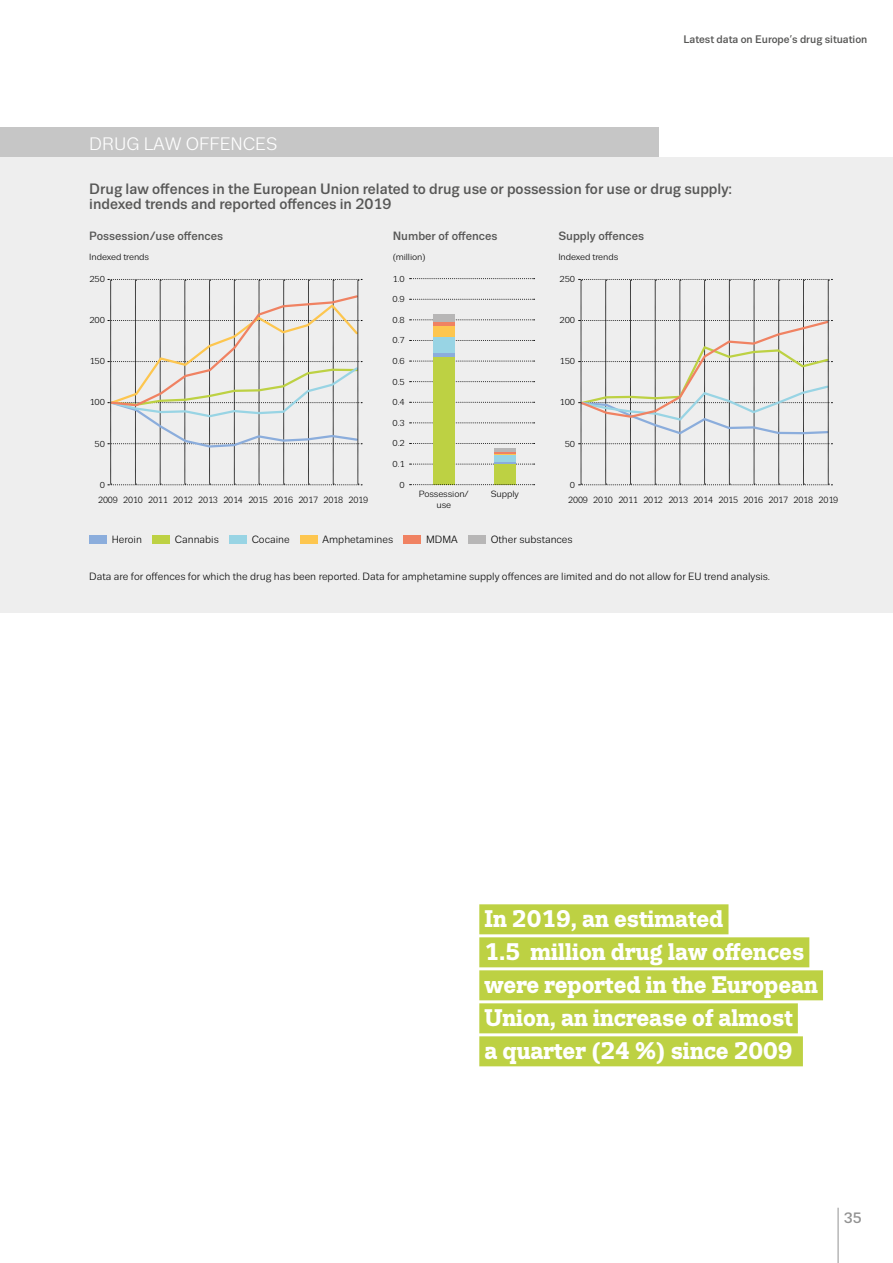
<style>
.page{position:relative;width:893px;height:1263px;background:#fff}
.page>*{position:absolute;margin:0;border:0;box-sizing:border-box;transform-origin:0 0}
.citation{font:700 24px/33px "Trivia Slab";color:#fff}
.picture_number__grey{font:18px "Trivia Sans";color:#fff}
.infographs_name{font:500 15px/15px "Trivia Sans";color:#575756}
.t1{font:500 15px "Trivia Sans";color:#929292}
.picture_name{font:500 12px "Trivia Sans";color:#575756}
.t2{font:500 10.95px "Trivia Sans";color:#575756}
.picture_description{font:10.5px "Trivia Sans";color:#000}
.graph_legend{font:9px "Trivia Sans";letter-spacing:-.02em;color:#000;scale:.96 1}
.graph_legend-2{font:9px/10.5px "Trivia Sans";letter-spacing:-.02em;color:#000;text-align:center;scale:1.04 1}
.graph_legend-3{font:8.7px "Trivia Sans";letter-spacing:-.01em;color:#000;scale:1.04 1}
</style>
<div class="page">
<div style="left:0;top:157px;width:893px;height:455px;background:#eee"></div>
<hr style="left:838px;top:1208px;width:1px;height:55px;background:#929292">
<div style="left:0;top:128px;width:658px;height:29px;background:#c6c6c6"></div>
<svg style="left:410px;top:402px;width:125px;height:1px"></svg>
<svg style="left:410px;top:320px;width:125px;height:1px"></svg>
<svg style="left:410px;top:464px;width:125px;height:1px"></svg>
<svg style="left:410px;top:381px;width:125px;height:1px"></svg>
<svg style="left:410px;top:299px;width:125px;height:1px"></svg>
<svg style="left:410px;top:443px;width:125px;height:1px"></svg>
<svg style="left:410px;top:361px;width:125px;height:1px"></svg>
<svg style="left:410px;top:278px;width:125px;height:1px"></svg>
<svg style="left:410px;top:423px;width:125px;height:1px"></svg>
<svg style="left:410px;top:340px;width:125px;height:1px"></svg>
<div style="left:89px;top:535px;width:17px;height:9px;background:#8baddc"></div>
<div style="left:152px;top:535px;width:18px;height:9px;background:#bdd143"></div>
<div style="left:229px;top:535px;width:18px;height:9px;background:#98d4e4"></div>
<div style="left:300px;top:535px;width:17px;height:9px;background:#fdc64f"></div>
<div style="left:404px;top:535px;width:17px;height:9px;background:#f08262"></div>
<div style="left:468px;top:535px;width:17px;height:9px;background:#b7b6b6"></div>
<div style="left:494px;top:464px;width:21px;height:21px;background:#bdd143"></div>
<hr style="left:494px;top:462px;width:21px;height:2px;background:#8baddc">
<div style="left:494px;top:455px;width:21px;height:7px;background:#98d4e4"></div>
<hr style="left:494px;top:453px;width:21px;height:2px;background:#fdc64f">
<svg style="left:494px;top:452px;width:21px;height:1px"></svg>
<hr style="left:494px;top:448px;width:21px;height:4px;background:#b7b6b6">
<div style="left:433px;top:357px;width:21px;height:128px;background:#bdd143"></div>
<div style="left:433px;top:352px;width:21px;height:5px;background:#8baddc"></div>
<div style="left:433px;top:337px;width:21px;height:15px;background:#98d4e4"></div>
<div style="left:433px;top:325px;width:21px;height:12px;background:#fdc64f"></div>
<hr style="left:433px;top:322px;width:21px;height:3px;background:#f08262">
<div style="left:433px;top:314px;width:21px;height:8px;background:#b7b6b6"></div>
<svg style="left:108px;top:279px;width:254px;height:206px"></svg>
<svg style="left:579px;top:279px;width:253px;height:206px"></svg>
<div style="left:479px;top:904px;width:249px;height:30px;background:#bdd143"></div>
<div style="left:479px;top:937px;width:330px;height:30px;background:#bdd143"></div>
<div style="left:479px;top:970px;width:344px;height:30px;background:#bdd143"></div>
<div style="left:479px;top:1003px;width:319px;height:30px;background:#bdd143"></div>
<div style="left:479px;top:1036px;width:324px;height:30px;background:#bdd143"></div>
<svg style="left:410px;top:484px;width:125px;height:1px"></svg>
<hr style="left:0;top:0;width:1px;height:1263px;background:#929292">
<p class="picture_number__grey" style="left:89px;top:134px;width:190px">DRUG LAW OFFENCES</p>
<p class="t2" style="left:683px;top:33px;width:185px">Latest data on Europe’s drug situation</p>
<p class="infographs_name" style="left:89px;top:182px;width:644px">Drug law offences in the European Union related to drug use or possession for use or drug supply: indexed trends and reported offences in 2019</p>
<p class="picture_name" style="left:89px;top:229px;width:135px">Possession/use offences</p>
<p class="picture_name" style="left:393px;top:229px;width:106px">Number of offences</p>
<p class="picture_name" style="left:558px;top:229px;width:87px">Supply offences</p>
<p class="graph_legend-2" style="left:89px;top:252px;width:59px">Indexed trends</p>
<p class="graph_legend-2" style="left:393px;top:252px;width:33px">(million)</p>
<p class="graph_legend-2" style="left:558px;top:252px;width:59px">Indexed trends</p>
<p class="graph_legend-3" style="left:89px;top:274px;width:16px">250</p>
<p class="graph_legend-3" style="left:89px;top:315px;width:16px">200</p>
<p class="graph_legend-3" style="left:89px;top:356px;width:16px">150</p>
<p class="graph_legend-3" style="left:89px;top:398px;width:16px">100</p>
<p class="graph_legend-3" style="left:95px;top:439px;width:12px">50</p>
<p class="graph_legend-3" style="left:100px;top:480px;width:7px">0</p>
<p class="graph_legend-3" style="left:393px;top:274px;width:13px">1.0</p>
<p class="graph_legend-3" style="left:393px;top:295px;width:13px">0.9</p>
<p class="graph_legend-3" style="left:393px;top:315px;width:13px">0.8</p>
<p class="graph_legend-3" style="left:393px;top:336px;width:13px">0.7</p>
<p class="graph_legend-3" style="left:393px;top:356px;width:13px">0.6</p>
<p class="graph_legend-3" style="left:393px;top:377px;width:13px">0.5</p>
<p class="graph_legend-3" style="left:393px;top:398px;width:13px">0.4</p>
<p class="graph_legend-3" style="left:393px;top:418px;width:13px">0.3</p>
<p class="graph_legend-3" style="left:393px;top:439px;width:13px">0.2</p>
<p class="graph_legend-3" style="left:393px;top:459px;width:13px">0.1</p>
<p class="graph_legend-3" style="left:400px;top:480px;width:7px">0</p>
<p class="graph_legend-3" style="left:559px;top:274px;width:16px">250</p>
<p class="graph_legend-3" style="left:559px;top:315px;width:16px">200</p>
<p class="graph_legend-3" style="left:559px;top:356px;width:16px">150</p>
<p class="graph_legend-3" style="left:559px;top:398px;width:16px">100</p>
<p class="graph_legend-3" style="left:565px;top:439px;width:12px">50</p>
<p class="graph_legend-3" style="left:570px;top:480px;width:7px">0</p>
<p class="graph_legend-2" style="left:419px;top:489px;width:50px">Possession/ use</p>
<p class="graph_legend-2" style="left:491px;top:489px;width:28px">Supply</p>
<p class="graph_legend" style="left:98px;top:495px;width:22px">2009</p>
<p class="graph_legend" style="left:123px;top:495px;width:22px">2010</p>
<p class="graph_legend" style="left:148px;top:495px;width:22px">2011</p>
<p class="graph_legend" style="left:173px;top:495px;width:22px">2012</p>
<p class="graph_legend" style="left:198px;top:495px;width:22px">2013</p>
<p class="graph_legend" style="left:223px;top:495px;width:22px">2014</p>
<p class="graph_legend" style="left:248px;top:495px;width:22px">2015</p>
<p class="graph_legend" style="left:273px;top:495px;width:22px">2016</p>
<p class="graph_legend" style="left:298px;top:495px;width:22px">2017</p>
<p class="graph_legend" style="left:323px;top:495px;width:22px">2018</p>
<p class="graph_legend" style="left:349px;top:495px;width:22px">2019</p>
<p class="graph_legend" style="left:568px;top:495px;width:22px">2009</p>
<p class="graph_legend" style="left:593px;top:495px;width:22px">2010</p>
<p class="graph_legend" style="left:618px;top:495px;width:22px">2011</p>
<p class="graph_legend" style="left:643px;top:495px;width:22px">2012</p>
<p class="graph_legend" style="left:668px;top:495px;width:22px">2013</p>
<p class="graph_legend" style="left:693px;top:495px;width:22px">2014</p>
<p class="graph_legend" style="left:718px;top:495px;width:22px">2015</p>
<p class="graph_legend" style="left:743px;top:495px;width:22px">2016</p>
<p class="graph_legend" style="left:768px;top:495px;width:22px">2017</p>
<p class="graph_legend" style="left:794px;top:495px;width:22px">2018</p>
<p class="graph_legend" style="left:819px;top:495px;width:22px">2019</p>
<p class="picture_description" style="left:112px;top:534px;width:32px">Heroin</p>
<p class="picture_description" style="left:175px;top:534px;width:45px">Cannabis</p>
<p class="picture_description" style="left:252px;top:534px;width:39px">Cocaine</p>
<p class="picture_description" style="left:323px;top:534px;width:72px">Amphetamines</p>
<p class="picture_description" style="left:426px;top:534px;width:33px">MDMA</p>
<p class="picture_description" style="left:491px;top:534px;width:84px">Other substances</p>
<p class="picture_description" style="left:89px;top:571px;width:682px">Data are for offences for which the drug has been reported. Data for amphetamine supply offences are limited and do not allow for EU trend analysis.</p>
<p class="citation" style="left:484px;top:903px;width:335px">In 2019, an estimated<br>1.5 million drug law offences were reported in the European<br>Union, an increase of almost<br>a quarter (24 %) since 2009</p>
<h3 class="t1" style="left:844px;top:1209px;width:19px">35</h3>
</div>
